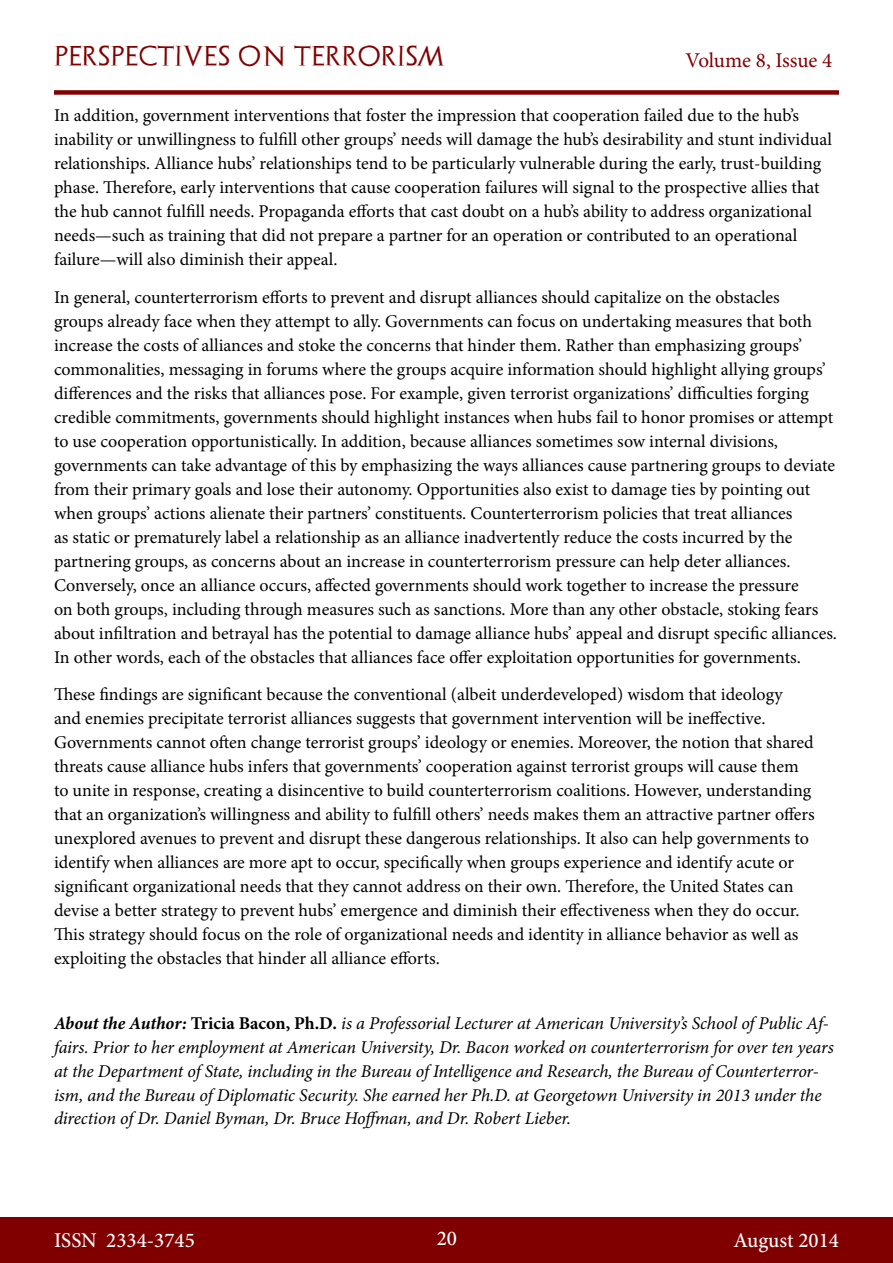
<style>
.page{position:relative;width:893px;height:1263px;background:#fff}
.page>*{position:absolute;margin:0;border:0;box-sizing:border-box;transform-origin:0 0}
.t1{font:500 21px "Minion Pro";color:#fff}
.t2{font:21px "Archeologicaps";letter-spacing:.045em;color:#800000}
.t3{font:21px "Minion Pro";letter-spacing:-.005em;color:#800000}
.t4{font:18px/24px "Minion Pro";color:#000}
.t5{font:italic 18px/24px "Minion Pro";letter-spacing:-.01em;color:#000}
.s1{font-weight:700}
.s2{font-weight:700;font-style:normal}
</style>
<div class="page">
<div style="left:0;top:1217px;width:893px;height:46px;background:#800000"></div>
<div style="left:54px;top:90px;width:785px;height:5px;background:#800000"></div>
<p class="t2" style="left:54px;top:43px;width:392px">PERSPECTIVES ON TERRORISM</p>
<p class="t3" style="left:686px;top:46px;width:148px">Volume 8, Issue 4</p>
<p class="t4" style="left:54px;top:103px;width:779px">In addition, government interventions that foster the impression that cooperation failed due to the hub’s inability or unwillingness to fulfill other groups’ needs will damage the hub’s desirability and stunt individual relationships. Alliance hubs’ relationships tend to be particularly vulnerable during the early, trust-building phase. Therefore, early interventions that cause cooperation failures will signal to the prospective allies that the hub cannot fulfill needs. Propaganda efforts that cast doubt on a hub’s ability to address organizational needs—such as training that did not prepare a partner for an operation or contributed to an operational failure—will also diminish their appeal.</p>
<p class="t4" style="left:54px;top:285px;width:784px">In general, counterterrorism efforts to prevent and disrupt alliances should capitalize on the obstacles<br>groups already face when they attempt to ally. Governments can focus on undertaking measures that both increase the costs of alliances and stoke the concerns that hinder them. Rather than emphasizing groups’ commonalities, messaging in forums where the groups acquire information should highlight allying groups’ differences and the risks that alliances pose. For example, given terrorist organizations’ difficulties forging credible commitments, governments should highlight instances when hubs fail to honor promises or attempt to use cooperation opportunistically. In addition, because alliances sometimes sow internal divisions, governments can take advantage of this by emphasizing the ways alliances cause partnering groups to deviate from their primary goals and lose their autonomy. Opportunities also exist to damage ties by pointing out when groups’ actions alienate their partners’ constituents. Counterterrorism policies that treat alliances<br>as static or prematurely label a relationship as an alliance inadvertently reduce the costs incurred by the partnering groups, as concerns about an increase in counterterrorism pressure can help deter alliances.<br>Conversely, once an alliance occurs, affected governments should work together to increase the pressure<br>on both groups, including through measures such as sanctions. More than any other obstacle, stoking fears about infiltration and betrayal has the potential to damage alliance hubs’ appeal and disrupt specific alliances.<br>In other words, each of the obstacles that alliances face offer exploitation opportunities for governments.</p>
<p class="t4" style="left:54px;top:682px;width:762px">These findings are significant because the conventional (albeit underdeveloped) wisdom that ideology<br>and enemies precipitate terrorist alliances suggests that government intervention will be ineffective.<br>Governments cannot often change terrorist groups’ ideology or enemies. Moreover, the notion that shared threats cause alliance hubs infers that governments’ cooperation against terrorist groups will cause them to unite in response, creating a disincentive to build counterterrorism coalitions. However, understanding that an organization’s willingness and ability to fulfill others’ needs makes them an attractive partner offers unexplored avenues to prevent and disrupt these dangerous relationships. It also can help governments to identify when alliances are more apt to occur, specifically when groups experience and identify acute or significant organizational needs that they cannot address on their own. Therefore, the United States can devise a better strategy to prevent hubs’ emergence and diminish their effectiveness when they do occur.<br>This strategy should focus on the role of organizational needs and identity in alliance behavior as well as exploiting the obstacles that hinder all alliance efforts.</p>
<p class="t5" style="left:54px;top:1011px;width:781px"><span class="s1">About the Author:</span> <span class="s2">Tricia Bacon, Ph.D.</span> is a Professorial Lecturer at American University’s School of Public Af&shy;fairs. Prior to her employment at American University, Dr. Bacon worked on counterterrorism for over ten years at the Department of State, including in the Bureau of Intelligence and Research, the Bureau of Counterterror&shy;ism, and the Bureau of Diplomatic Security. She earned her Ph.D. at Georgetown University in 2013 under the direction of Dr. Daniel Byman, Dr. Bruce Hoffman, and Dr. Robert Lieber.</p>
<p class="t1" style="left:54px;top:1226px;width:142px">ISSN 2334-3745</p>
<p class="t1" style="left:437px;top:1224px;width:22px">20</p>
<p class="t1" style="left:733px;top:1226px;width:107px">August 2014</p>
</div>
